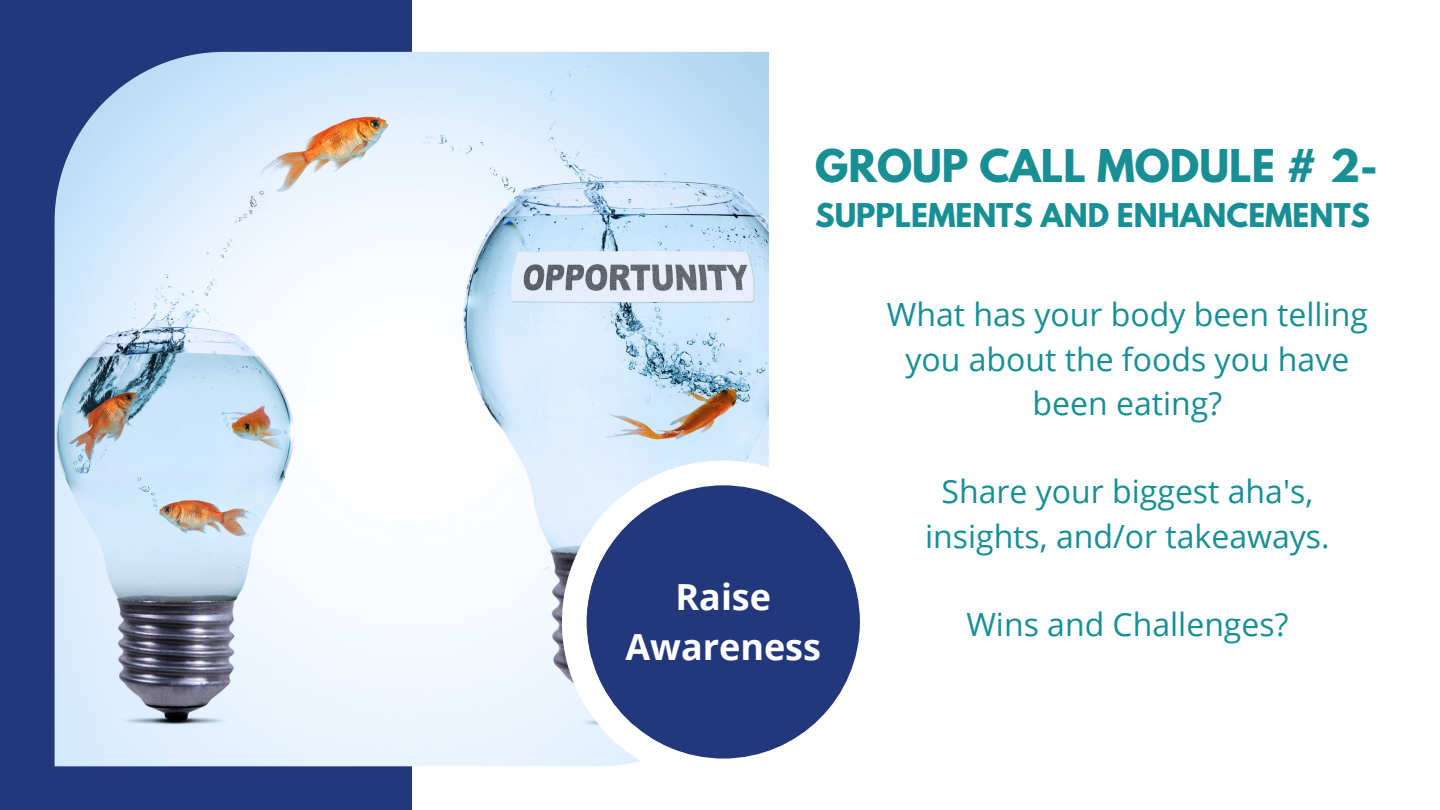
<style>
.page{position:relative;width:1440px;height:810px;background:#fff}
.page>*{position:absolute;margin:0;border:0;box-sizing:border-box;transform-origin:0 0}
.t1{font:700 40px "League Spartan";color:#178f94}
.t2{font:700 36px/50.2px "Open Sans";color:#fff;text-align:center}
.t3{font:32px/44.2px "Open Sans";color:#178f94;text-align:center}
.t4{font:700 29px "League Spartan";color:#178f94}
</style>
<div class="page">
<div style="left:0;top:0;width:412px;height:810px;background:#23377b"></div>
<img style="left:55px;top:52px;width:714px;height:714px">
<svg style="left:562px;top:461px;width:298px;height:305px"></svg>
<div style="left:587px;top:485px;width:273px;height:274px;background:#23377b;border-radius:50%"></div>
<p class="t1" style="left:815px;top:146px;width:564px">GROUP CALL MODULE # 2-</p>
<p class="t4" style="left:815px;top:201px;width:556px">SUPPLEMENTS AND ENHANCEMENTS</p>
<p class="t3" style="left:887px;top:292px;width:483px">What has your body been telling you about the foods you have been eating?</p>
<p class="t2" style="left:625px;top:571px;width:197px">Raise<br>Awareness</p>
<p class="t3" style="left:925px;top:469px;width:406px">Share your biggest aha's, insights, and/or takeaways.</p>
<p class="t3" style="left:966px;top:602px;width:324px">Wins and Challenges?</p>
</div>
